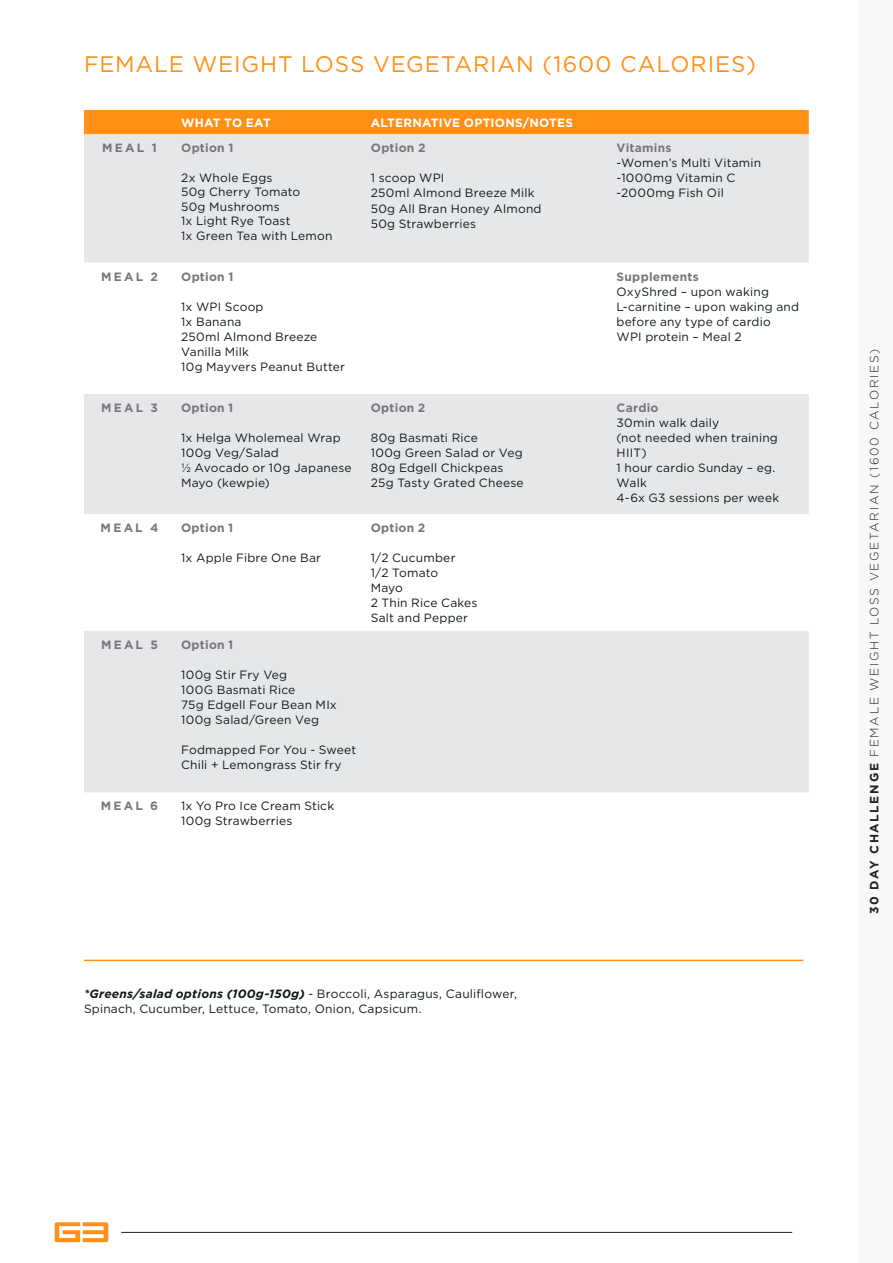
<style>
.page{position:relative;width:893px;height:1263px;background:#fff}
.page>*{position:absolute;margin:0;border:0;box-sizing:border-box;transform-origin:0 0}
.t1{font:22.5px "Gotham";letter-spacing:.04em;color:#ff9015}
.t2{font:12px/15px "Gotham";letter-spacing:.015em;color:#101820}
.t3{font:700 12px "Gotham";letter-spacing:.025em;color:#76777a}
.t4{font:300 12px "Gotham";letter-spacing:.14em;color:#231f20}
.t5{font:700 12px "Gotham";letter-spacing:.015em;color:#fff}
.s1{font-weight:700;font-style:italic}
.s2{font-weight:700}
</style>
<div class="page">
<div style="left:858px;top:0;width:35px;height:1263px;background:#f8f8f8"></div>
<svg style="left:54px;top:1222px;width:55px;height:21px"></svg>
<hr style="left:121px;top:1232px;width:671px;height:1px;background:#231f20">
<div style="left:84px;top:110px;width:725px;height:24px;background:#ff9015"></div>
<svg style="left:84px;top:134px;width:725px;height:658px;fill:#e6e7e8"></svg>
<hr style="left:84px;top:960px;width:719px;height:1px;background:#ff9015">
<h1 class="t1" style="left:84px;top:50px;width:673px">FEMALE WEIGHT LOSS VEGETARIAN (1600 CALORIES)</h1>
<p class="t5" style="left:181px;top:115px;width:91px">WHAT TO EAT</p>
<p class="t5" style="left:371px;top:115px;width:204px">ALTERNATIVE OPTIONS/NOTES</p>
<p class="t3" style="left:102px;top:140px;width:56px">MEAL 1</p>
<p class="t3" style="left:181px;top:140px;width:54px">Option 1</p>
<p class="t2" style="left:181px;top:170px;width:153px;line-height:14.4px">2x Whole Eggs<br>50g Cherry Tomato<br>50g Mushrooms<br>1x Light Rye Toast<br>1x Green Tea with Lemon</p>
<p class="t3" style="left:101px;top:268px;width:58px">MEAL 2</p>
<p class="t3" style="left:181px;top:268px;width:54px">Option 1</p>
<p class="t2" style="left:181px;top:298px;width:166px">1x WPI Scoop<br>1x Banana<br>250ml Almond Breeze<br>Vanilla Milk<br>10g Mayvers Peanut Butter</p>
<p class="t3" style="left:101px;top:400px;width:58px">MEAL 3</p>
<p class="t3" style="left:181px;top:400px;width:54px">Option 1</p>
<p class="t2" style="left:181px;top:430px;width:172px">1x Helga Wholemeal Wrap<br>100g Veg/Salad<br>½ Avocado or 10g Japanese<br>Mayo (kewpie)</p>
<p class="t3" style="left:101px;top:520px;width:59px">MEAL 4</p>
<p class="t3" style="left:181px;top:520px;width:54px">Option 1</p>
<p class="t2" style="left:181px;top:550px;width:141px">1x Apple Fibre One Bar</p>
<p class="t3" style="left:101px;top:637px;width:59px">MEAL 5</p>
<p class="t3" style="left:181px;top:637px;width:54px">Option 1</p>
<p class="t2" style="left:181px;top:667px;width:157px">100g Stir Fry Veg<br>100G Basmati Rice<br>75g Edgell Four Bean MIx<br>100g Salad/Green Veg</p>
<p class="t2" style="left:181px;top:742px;width:177px">Fodmapped For You - Sweet<br>Chili + Lemongrass Stir fry</p>
<p class="t3" style="left:101px;top:798px;width:59px">MEAL 6</p>
<p class="t2" style="left:181px;top:798px;width:155px">1x Yo Pro Ice Cream Stick<br>100g Strawberries</p>
<p class="t3" style="left:371px;top:140px;width:56px">Option 2</p>
<p class="t2" style="left:371px;top:170px;width:172px">1 scoop WPI<br>250ml Almond Breeze Milk<br>50g All Bran Honey Almond<br>50g Strawberries</p>
<p class="t3" style="left:371px;top:400px;width:56px">Option 2</p>
<p class="t2" style="left:371px;top:430px;width:154px">80g Basmati Rice<br>100g Green Salad or Veg<br>80g Edgell Chickpeas<br>25g Tasty Grated Cheese</p>
<p class="t3" style="left:371px;top:520px;width:56px">Option 2</p>
<p class="t2" style="left:371px;top:550px;width:108px">1/2 Cucumber<br>1/2 Tomato<br>Mayo<br>2 Thin Rice Cakes<br>Salt and Pepper</p>
<p class="t3" style="left:617px;top:140px;width:56px">Vitamins</p>
<p class="t2" style="left:617px;top:155px;width:146px">-Women’s Multi Vitamin -1000mg Vitamin C -2000mg Fish Oil</p>
<p class="t3" style="left:617px;top:268px;width:84px">Supplements</p>
<p class="t2" style="left:617px;top:283px;width:184px">OxyShred – upon waking<br>L-carnitine – upon waking and before any type of cardio<br>WPI protein – Meal 2</p>
<p class="t3" style="left:617px;top:400px;width:43px">Cardio</p>
<p class="t2" style="left:617px;top:415px;width:164px">30min walk daily<br>(not needed when training<br>HIIT)<br>1 hour cardio Sunday – eg.<br>Walk<br>4-6x G3 sessions per week</p>
<p class="t2" style="left:84px;top:986px;width:434px;line-height:14.4px"><span class="s1">*Greens/salad options (100g-150g)</span> - Broccoli, Asparagus, Cauliflower,<br>Spinach, Cucumber, Lettuce, Tomato, Onion, Capsicum.</p>
<p class="t4" style="left:867px;top:914px;width:567px;rotate:-90deg"><span class="s2">30 DAY CHALLENGE</span> FEMALE WEIGHT LOSS VEGETARIAN (1600 CALORIES)</p>
</div>
